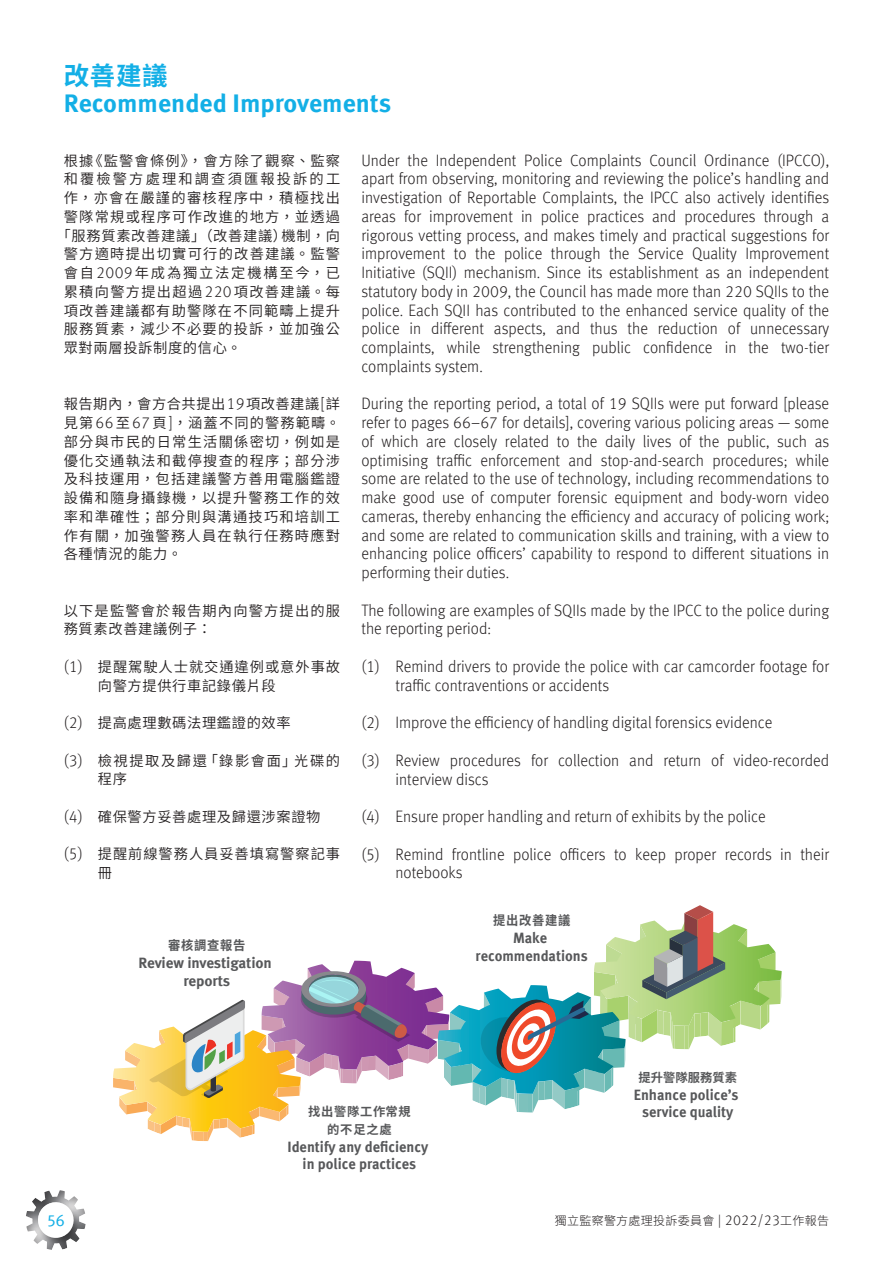
<style>
.page{position:relative;width:893px;height:1263px;background:#fff}
.page>*{position:absolute;margin:0;border:0;box-sizing:border-box;transform-origin:0 0}
.t1{font:700 25.5px "Meta Pro";color:#13afe6}
.t2{font:700 25.5px "Noto Sans CJ Ktc";color:#13afe6}
._00_txt_E{font:300 16.5px/18.8px "Meta Pro";color:#231f20;scale:.95 1}
.t3{font:16.5px "Meta Pro";color:#13afe6}
.t4{font:700 15px/17.7px "Meta Pro";color:#57585a;text-align:center;scale:.95 1}
.t5{font:700 15px/17.7px "Meta Pro";color:#57585a;text-align:center}
._000_txt_C{font:600 14.25px/18.8px "Noto Sans CJ Ktc";letter-spacing:.085em;color:#231f20;text-align:justify}
._000_txt_C-2{font:600 14.25px/18.8px "Noto Sans CJ Ktc";letter-spacing:.065em;color:#231f20}
._000_txt_C-3{font:600 14.25px "Noto Sans CJ Ktc";letter-spacing:.045em;color:#231f20}
._000_txt_C-4{font:600 14.25px/18.8px "Noto Sans CJ Ktc";letter-spacing:.11em;color:#231f20}
._000_txt_C-5{font:600 14.25px "Noto Sans CJ Ktc";letter-spacing:.05em;color:#231f20}
._000_txt_C-6{font:600 14.25px "Noto Sans CJ Ktc";letter-spacing:.125em;color:#231f20}
._000_txt_C-7{font:600 14.25px "Noto Sans CJ Ktc";letter-spacing:.15em;color:#231f20}
.t6{font:700 12.9px "Noto Sans CJ Ktc";letter-spacing:.06em;color:#57585a;scale:.95 1}
.t7{font:700 12.3px/17.7px "Noto Sans CJ Ktc";letter-spacing:.06em;color:#57585a;text-align:center}
.t8{font:700 12.3px "Noto Sans CJ Ktc";color:#57585a}
.t9{font:300 12px "Noto Sans CJ Ktc";letter-spacing:.025em;color:#231f20}
.s1{font-family:"Meta Pro";font-weight:300;font-size:16.35px}
.s2{font-family:"Meta Pro";font-size:13.8px}
.s3{font-family:"Meta Pro";font-size:14.7px}
</style>
<div class="page">
<div style="left:12px;top:1188px;width:87px;height:63px;background:#231f20;opacity:.5"></div>
<svg style="left:113px;top:905px;width:669px;height:236px"></svg>
<p class="t2" style="left:64px;top:61px;width:105px">改善建議</p>
<p class="t1" style="left:64px;top:83px;width:329px">Recommended Improvements</p>
<p class="_00_txt_E" style="left:361px;top:150px;width:494px;text-align:justify">Under the Independent Police Complaints Council Ordinance (IPCCO), apart from observing, monitoring and reviewing the police’s handling and investigation of Reportable Complaints, the IPCC also actively identifies areas for improvement in police practices and procedures through a rigorous vetting process, and makes timely and practical suggestions for improvement to the police through the Service Quality Improvement Initiative (SQII) mechanism. Since its establishment as an independent statutory body in 2009, the Council has made more than 220 SQIIs to the police. Each SQII has contributed to the enhanced service quality of the police in different aspects, and thus the reduction of unnecessary complaints, while strengthening public confidence in the two-tier complaints system.</p>
<p class="_00_txt_E" style="left:361px;top:393px;width:494px;text-align:justify">During the reporting period, a total of 19 SQIIs were put forward [please refer to pages 66–67 for details], covering various policing areas — some of which are closely related to the daily lives of the public, such as optimising traffic enforcement and stop-and-search procedures; while some are related to the use of technology, including recommendations to make good use of computer forensic equipment and body-worn video cameras, thereby enhancing the efficiency and accuracy of policing work; and some are related to communication skills and training, with a view to enhancing police officers’ capability to respond to different situations in performing their duties.</p>
<p class="_00_txt_E" style="left:361px;top:600px;width:494px">The following are examples of SQIIs made by the IPCC to the police during the reporting period:</p>
<p class="_00_txt_E" style="left:395px;top:656px;width:458px;text-indent:-34px">(1) Remind drivers to provide the police with car camcorder footage for traffic contraventions or accidents</p>
<p class="_00_txt_E" style="left:361px;top:712px;width:434px">(2) Improve the efficiency of handling digital forensics evidence</p>
<p class="_00_txt_E" style="left:395px;top:750px;width:458px;text-indent:-34px">(3) Review procedures for collection and return of video-recorded interview discs</p>
<p class="_00_txt_E" style="left:361px;top:806px;width:427px">(4) Ensure proper handling and return of exhibits by the police</p>
<p class="_00_txt_E" style="left:395px;top:843px;width:458px;text-indent:-34px">(5) Remind frontline police officers to keep proper records in their notebooks</p>
<p class="_000_txt_C" style="left:64px;top:151px;width:278px">根據《監警會條例》，會方除了觀察、監察</p>
<p class="_000_txt_C-7" style="left:64px;top:171px;width:278px">和覆檢警方處理和調查須匯報投訴的工</p>
<p class="_000_txt_C" style="left:64px;top:189px;width:278px">作，亦會在嚴謹的審核程序中，積極找出</p>
<p class="_000_txt_C" style="left:64px;top:208px;width:278px">警隊常規或程序可作改進的地方，並透過</p>
<p class="_000_txt_C-5" style="left:57px;top:227px;width:285px">「服務質素改善建議」（改善建議）機制，向</p>
<p class="_000_txt_C" style="left:64px;top:245px;width:278px">警方適時提出切實可行的改善建議。監警</p>
<p class="_000_txt_C-6" style="left:64px;top:265px;width:278px">會自<span class="s1">2009</span>年成為獨立法定機構至今，已</p>
<p class="_000_txt_C" style="left:64px;top:283px;width:278px">累積向警方提出超過<span class="s1">220</span>項改善建議。每</p>
<p class="_000_txt_C" style="left:64px;top:301px;width:278px">項改善建議都有助警隊在不同範疇上提升</p>
<p class="_000_txt_C" style="left:64px;top:320px;width:278px">服務質素，減少不必要的投訴，並加強公</p>
<p class="_000_txt_C-3" style="left:64px;top:340px;width:179px">眾對兩層投訴制度的信心。</p>
<p class="_000_txt_C" style="left:64px;top:395px;width:278px">報告期內，會方合共提出<span class="s1">19</span>項改善建議<span class="s1">[</span>詳見第<span class="s1">66</span>至<span class="s1">67</span>頁<span class="s1">]</span>，涵蓋不同的警務範疇。部分與市民的日常生活關係密切，例如是優化交通執法和截停搜查的程序；部分涉及科技運用，包括建議警方善用電腦鑑證設備和隨身攝錄機，以提升警務工作的效率和準確性；部分則與溝通技巧和培訓工作有關，加強警務人員在執行任務時應對各種情況的能力。</p>
<p class="_000_txt_C" style="left:64px;top:601px;width:278px">以下是監警會於報告期內向警方提出的服務質素改善建議例子：</p>
<p class="_000_txt_C-2" style="left:98px;top:658px;width:244px;text-indent:-34px"><span class="s1">(1)</span> 提醒駕駛人士就交通違例或意外事故向警方提供行車記錄儀片段</p>
<p class="_000_txt_C-3" style="left:64px;top:715px;width:228px"><span class="s1">(2)</span> 提高處理數碼法理鑑證的效率</p>
<p class="_000_txt_C-4" style="left:98px;top:751px;width:244px;text-indent:-34px"><span class="s1">(3)</span> 檢視提取及歸還「錄影會面」光碟的程序</p>
<p class="_000_txt_C-3" style="left:64px;top:809px;width:258px"><span class="s1">(4)</span> 確保警方妥善處理及歸還涉案證物</p>
<p class="_000_txt_C-2" style="left:98px;top:845px;width:244px;text-indent:-34px"><span class="s1">(5)</span> 提醒前線警務人員妥善填寫警察記事冊</p>
<p class="t6" style="left:168px;top:938px;width:83px">審核調查報告</p>
<p class="t5" style="left:139px;top:953px;width:135px">Review investigation reports</p>
<p class="t7" style="left:308px;top:1103px;width:104px">找出警隊工作常規的不足之處</p>
<p class="t4" style="left:287px;top:1136px;width:150px">Identify any deficiency in police practices</p>
<p class="t6" style="left:493px;top:913px;width:83px">提出改善建議</p>
<p class="t4" style="left:476px;top:928px;width:120px">Make recommendations</p>
<p class="t8" style="left:639px;top:1070px;width:100px">提升警隊服務質素</p>
<p class="t4" style="left:634px;top:1085px;width:112px">Enhance police’s service quality</p>
<p class="t3" style="left:47px;top:1207px;width:19px">56</p>
<p class="t9" style="left:555px;top:1214px;width:276px">獨立監察警方處理投訴委員會 <span class="s2">|</span> <span class="s3">2022/23</span>工作報告</p>
</div>
